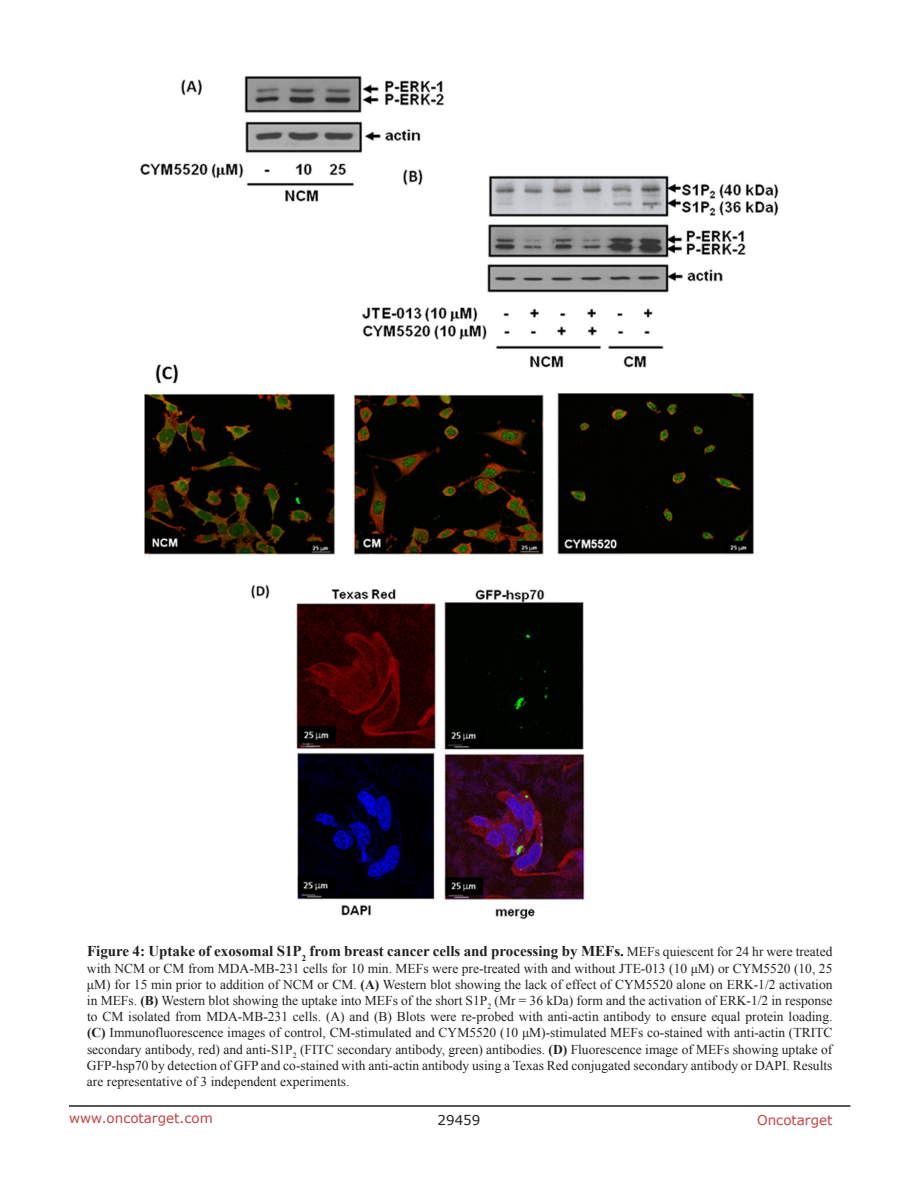
<style>
.page{position:relative;width:918px;height:1188px;background:#fff}
.page>*{position:absolute;margin:0;border:0;box-sizing:border-box;transform-origin:0 0}
.t1{font:700 15px "Times New Roman";color:#231f20}
.t2{font:13.5px/16.2px "Times New Roman";color:#231f20;text-align:justify}
.t3{font:13.5px "Verdana";color:#c24141}
.t4{font:13.5px "Verdana";color:#231f20}
.s1{font-weight:400;font-size:13.5px}
.s2{font-weight:700}
</style>
<div class="page">
<hr style="left:69px;top:1105px;width:781px;height:2px;background:#231f20">
<img style="left:141px;top:76px;width:638px;height:843px">
<p class="t1" style="left:87px;top:941px;width:747px">Figure 4: Uptake of exosomal S1P<sub>2</sub> from breast cancer cells and processing by MEFs. <span class="s1">MEFs quiescent for 24 hr were treated</span></p>
<p class="t2" style="left:87px;top:960px;width:747px">with NCM or CM from MDA-MB-231 cells for 10 min. MEFs were pre-treated with and without JTE-013 (10 μM) or CYM5520 (10, 25 μM) for 15 min prior to addition of NCM or CM. <span class="s2">(A)</span> Western blot showing the lack of effect of CYM5520 alone on ERK-1/2 activation in MEFs. <span class="s2">(B)</span> Western blot showing the uptake into MEFs of the short S1P<sub>2</sub> (Mr = 36 kDa) form and the activation of ERK-1/2 in response to CM isolated from MDA-MB-231 cells. (A) and (B) Blots were re-probed with anti-actin antibody to ensure equal protein loading. <span class="s2">(C)</span> Immunofluorescence images of control, CM-stimulated and CYM5520 (10 μM)-stimulated MEFs co-stained with anti-actin (TRITC secondary antibody, red) and anti-S1P<sub>2</sub> (FITC secondary antibody, green) antibodies. <span class="s2">(D)</span> Fluorescence image of MEFs showing uptake of GFP-hsp70 by detection of GFP and co-stained with anti-actin antibody using a Texas Red conjugated secondary antibody or DAPI. Results are representative of 3 independent experiments.</p>
<p class="t3" style="left:69px;top:1109px;width:145px">www.oncotarget.com</p>
<p class="t4" style="left:438px;top:1111px;width:44px">29459</p>
<p class="t3" style="left:757px;top:1111px;width:77px">Oncotarget</p>
</div>
